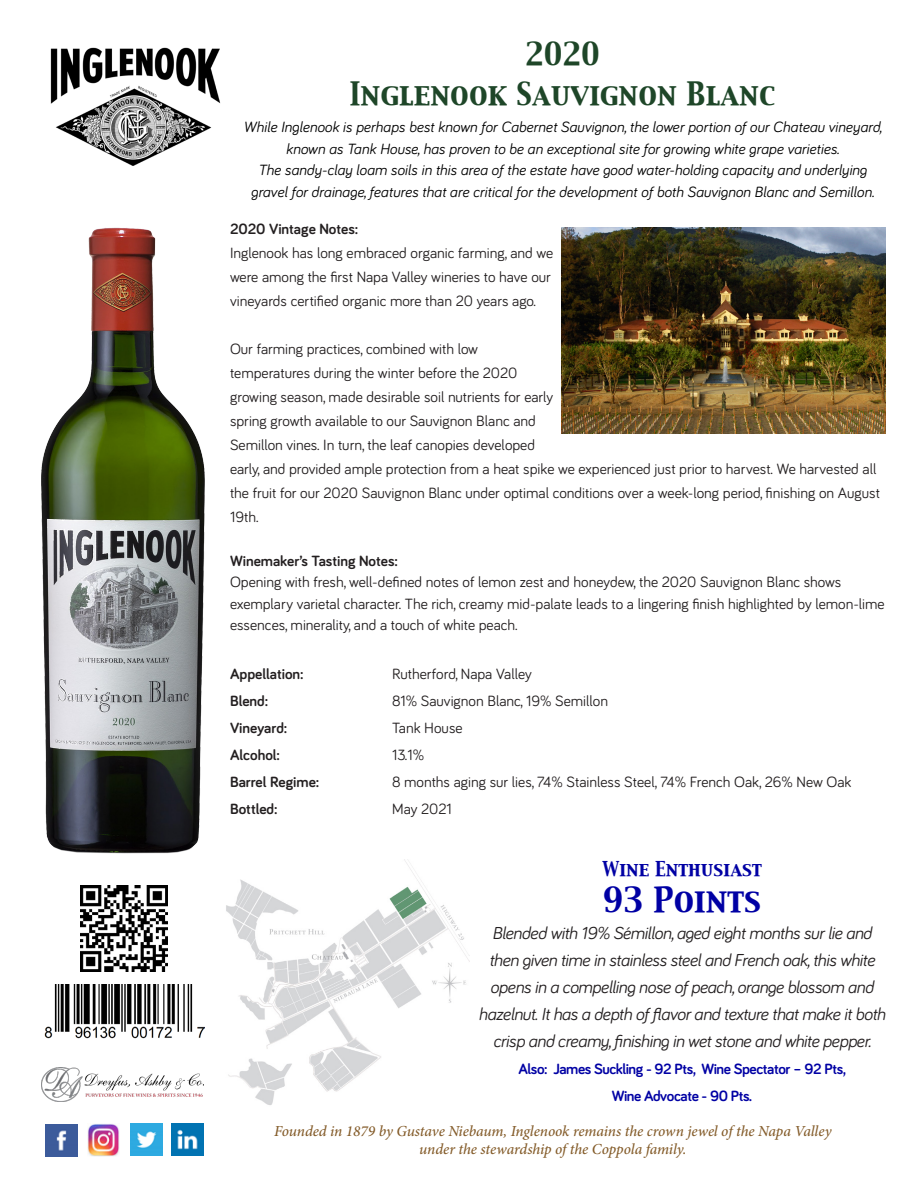
<style>
.page{position:relative;width:918px;height:1188px;background:#fff}
.page>*{position:absolute;margin:0;border:0;box-sizing:border-box;transform-origin:0 0}
.t1{font:30.6px "Capitals";color:#0000a4}
.t2{font:28.05px/39.6px "Capitals";color:#1e4628;text-align:center}
.t3{font:italic 17.85px/27px "Bariol";letter-spacing:-.025em;color:#231f20;text-align:center}
.t4{font:17.85px "Capitals";color:#0000a4}
.Default{font:15.3px/24px "Bariol";color:#231f20}
.t5{font:italic 15.3px/21.6px "Bariol";color:#000;text-align:center}
.t6{font:italic 500 15.3px "Minion Pro";letter-spacing:-.01em;color:#845c2a}
.Default-2{font:700 15.3px "Bariol";color:#231f20}
.t7{font:700 15.3px "Bariol";letter-spacing:-.025em;color:#0000a4}
</style>
<div class="page">
<img style="left:45px;top:1124px;width:33px;height:32px">
<img style="left:87px;top:1124px;width:33px;height:32px">
<img style="left:171px;top:1123px;width:33px;height:33px">
<img style="left:130px;top:1123px;width:33px;height:33px">
<img style="left:226px;top:859px;width:243px;height:246px">
<img style="left:42px;top:227px;width:163px;height:627px">
<img style="left:81px;top:885px;width:86px;height:87px">
<img style="left:50px;top:47px;width:171px;height:119px">
<img style="left:562px;top:227px;width:324px;height:206px">
<img style="left:44px;top:984px;width:160px;height:55px">
<img style="left:42px;top:1067px;width:162px;height:35px">
<p class="t2" style="left:349px;top:36px;width:428px">2020<br>Inglenook Sauvignon Blanc</p>
<p class="t5" style="left:244px;top:115px;width:640px">While Inglenook is perhaps best known for Cabernet Sauvignon, the lower portion of our Chateau vineyard, known as Tank House, has proven to be an exceptional site for growing white grape varieties.</p>
<p class="t5" style="left:251px;top:158px;width:625px">The sandy-clay loam soils in this area of the estate have good water-holding capacity and underlying gravel for drainage, features that are critical for the development of both Sauvignon Blanc and Semillon.</p>
<p class="Default-2" style="left:230px;top:219px;width:130px">2020 Vintage Notes:</p>
<p class="Default" style="left:230px;top:241px;width:325px">Inglenook has long embraced organic farming, and we were among the first Napa Valley wineries to have our vineyards certified organic more than 20 years ago.</p>
<p class="Default" style="left:230px;top:337px;width:651px">Our farming practices, combined with low<br>temperatures during the winter before the 2020<br>growing season, made desirable soil nutrients for early<br>spring growth available to our Sauvignon Blanc and<br>Semillon vines. In turn, the leaf canopies developed<br>early, and provided ample protection from a heat spike we experienced just prior to harvest. We harvested all the fruit for our 2020 Sauvignon Blanc under optimal conditions over a week-long period, finishing on August 19th.</p>
<p class="Default-2" style="left:230px;top:550px;width:170px">Winemaker’s Tasting Notes:</p>
<p class="Default" style="left:230px;top:571px;width:656px;line-height:21.6px">Opening with fresh, well-defined notes of lemon zest and honeydew, the 2020 Sauvignon Blanc shows exemplary varietal character. The rich, creamy mid-palate leads to a lingering finish highlighted by lemon-lime essences, minerality, and a touch of white peach.</p>
<p class="Default-2" style="left:230px;top:663px;width:75px">Appellation:</p>
<p class="Default" style="left:392px;top:661px;width:141px">Rutherford, Napa Valley</p>
<p class="Default-2" style="left:230px;top:690px;width:40px">Blend:</p>
<p class="Default" style="left:392px;top:688px;width:218px">81% Sauvignon Blanc, 19% Semillon</p>
<p class="Default-2" style="left:230px;top:717px;width:59px">Vineyard:</p>
<p class="Default" style="left:392px;top:715px;width:72px">Tank House</p>
<p class="Default-2" style="left:230px;top:744px;width:51px">Alcohol:</p>
<p class="Default" style="left:392px;top:742px;width:34px">13.1%</p>
<p class="Default-2" style="left:230px;top:771px;width:91px">Barrel Regime:</p>
<p class="Default" style="left:392px;top:769px;width:461px">8 months aging sur lies, 74% Stainless Steel, 74% French Oak, 26% New Oak</p>
<p class="Default-2" style="left:230px;top:798px;width:49px">Bottled:</p>
<p class="Default" style="left:392px;top:796px;width:61px">May 2021</p>
<p class="t4" style="left:602px;top:857px;width:161px">Wine Enthusiast</p>
<p class="t1" style="left:603px;top:879px;width:160px">93 Points</p>
<p class="t3" style="left:479px;top:918px;width:408px">Blended with 19% Sémillon, aged eight months sur lie and then given time in stainless steel and French oak, this white opens in a compelling nose of peach, orange blossom and hazelnut. It has a depth of flavor and texture that make it both crisp and creamy, finishing in wet stone and white pepper.</p>
<p class="t7" style="left:518px;top:1058px;width:329px">Also: James Suckling - 92 Pts, Wine Spectator – 92 Pts,</p>
<p class="t7" style="left:612px;top:1085px;width:142px">Wine Advocate - 90 Pts.</p>
<p class="t6" style="left:274px;top:1121px;width:559px">Founded in 1879 by Gustave Niebaum, Inglenook remains the crown jewel of the Napa Valley</p>
<p class="t6" style="left:419px;top:1139px;width:269px">under the stewardship of the Coppola family.</p>
</div>
